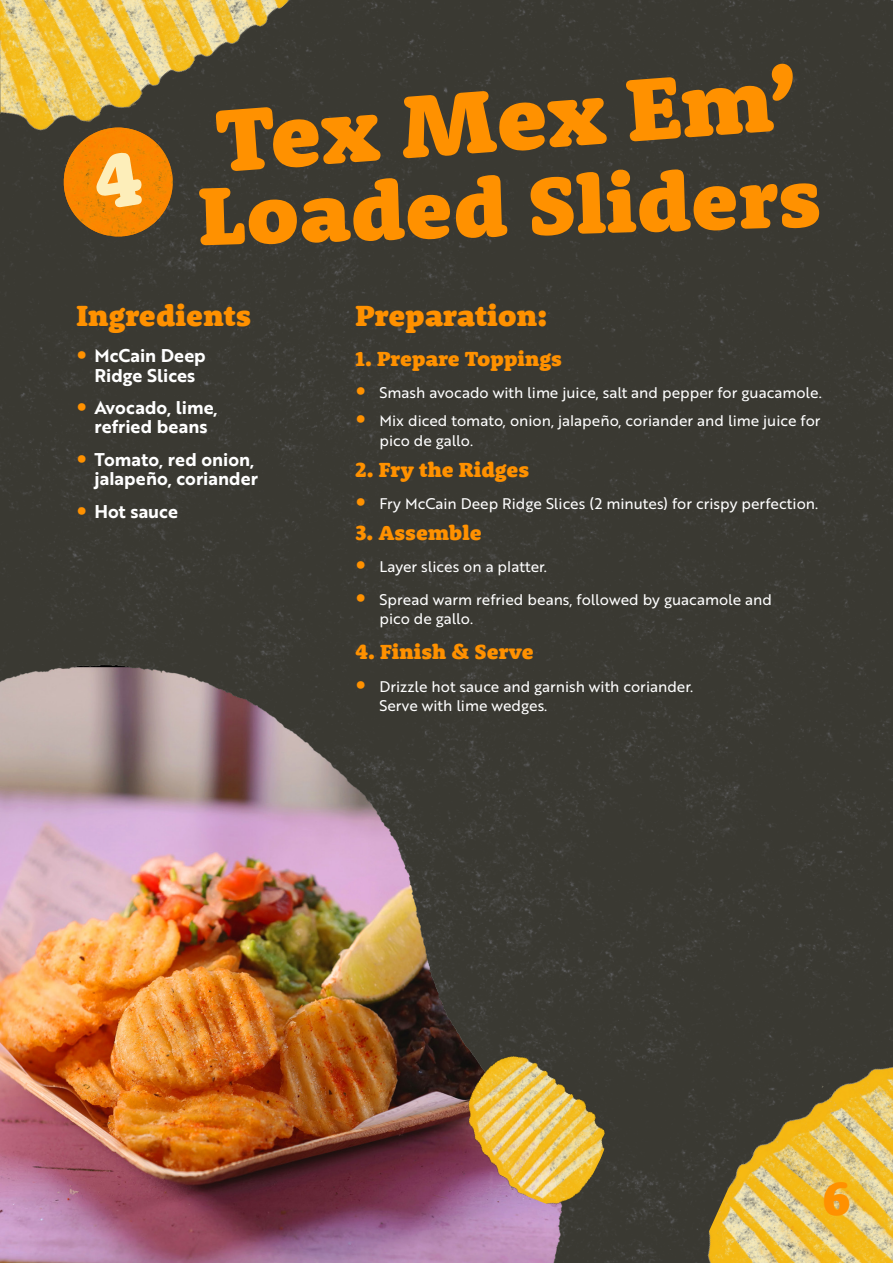
<style>
.page{position:relative;width:893px;height:1263px;background:#fff}
.page>*{position:absolute;margin:0;border:0;box-sizing:border-box;transform-origin:0 0}
.t1{font:900 91.05px "Rooney";color:#ff9100}
.t2{font:900 84.3px "Rooney";color:#ff9100}
.t3{font:900 47.85px "Rooney";color:#ff9100}
.t4{font:900 30px "Rooney";color:#ff9100}
.t5{font:900 21px "Rooney";color:#ff9100}
.t6{font:18px/19.5px "Brother 1816 Bold";color:#fff;text-align:center}
.t7{font:15px/19.5px "Brother 1816 Regular";color:#fff}
.s1{font-family:"Rooney";font-weight:900;font-size:21px;color:#ff9100}
</style>
<div class="page">
<div style="left:0;top:0;width:893px;height:992px;background:#3a3932"></div>
<img style="left:815px;top:992px;width:78px;height:271px">
<img style="left:0;top:654px;width:815px;height:609px">
<img style="left:61px;top:142px;width:115px;height:97px">
<img style="left:0;top:0;width:317px;height:142px">
<img style="left:443px;top:1037px;width:181px;height:177px">
<svg style="left:92px;top:150px;width:53px;height:60px"></svg>
<p class="t1" style="left:212px;top:80px;width:585px;rotate:-4deg">Tex Mex Em’</p>
<p class="t2" style="left:197px;top:163px;width:625px;rotate:-2deg">Loaded Sliders</p>
<p class="t4" style="left:77px;top:296px;width:176px">Ingredients</p>
<p class="t6" style="left:77px;top:345px;width:131px"><span class="s1">•</span> McCain Deep<br>Ridge Slices</p>
<p class="t6" style="left:77px;top:397px;width:143px"><span class="s1">•</span> Avocado, lime, refried beans</p>
<p class="t6" style="left:77px;top:449px;width:183px;text-align:right"><span class="s1">•</span> Tomato, red onion, jalapeño, coriander</p>
<p class="t6" style="left:77px;top:501px;width:103px"><span class="s1">•</span> Hot sauce</p>
<p class="t4" style="left:355px;top:296px;width:193px">Preparation:</p>
<p class="t5" style="left:355px;top:345px;width:208px">1. Prepare Toppings</p>
<p class="t7" style="left:355px;top:383px;width:468px"><span class="s1">•</span> Smash avocado with lime juice, salt and pepper for guacamole.</p>
<p class="t7" style="left:379px;top:411px;width:442px;text-indent:-24px"><span class="s1">•</span> Mix diced tomato, onion, jalapeño, coriander and lime juice for pico de gallo.</p>
<p class="t5" style="left:355px;top:456px;width:175px">2. Fry the Ridges</p>
<p class="t7" style="left:355px;top:493px;width:464px"><span class="s1">•</span> Fry McCain Deep Ridge Slices (2 minutes) for crispy perfection.</p>
<p class="t5" style="left:355px;top:519px;width:128px">3. Assemble</p>
<p class="t7" style="left:355px;top:557px;width:193px"><span class="s1">•</span> Layer slices on a platter.</p>
<p class="t7" style="left:379px;top:589px;width:394px;text-indent:-24px"><span class="s1">•</span> Spread warm refried beans, followed by guacamole and pico de gallo.</p>
<p class="t5" style="left:355px;top:638px;width:180px">4. Finish &amp; Serve</p>
<p class="t7" style="left:379px;top:676px;width:315px;text-indent:-24px"><span class="s1">•</span> Drizzle hot sauce and garnish with coriander.<br>Serve with lime wedges.</p>
<p class="t3" style="left:822px;top:1167px;width:30px">6</p>
</div>
